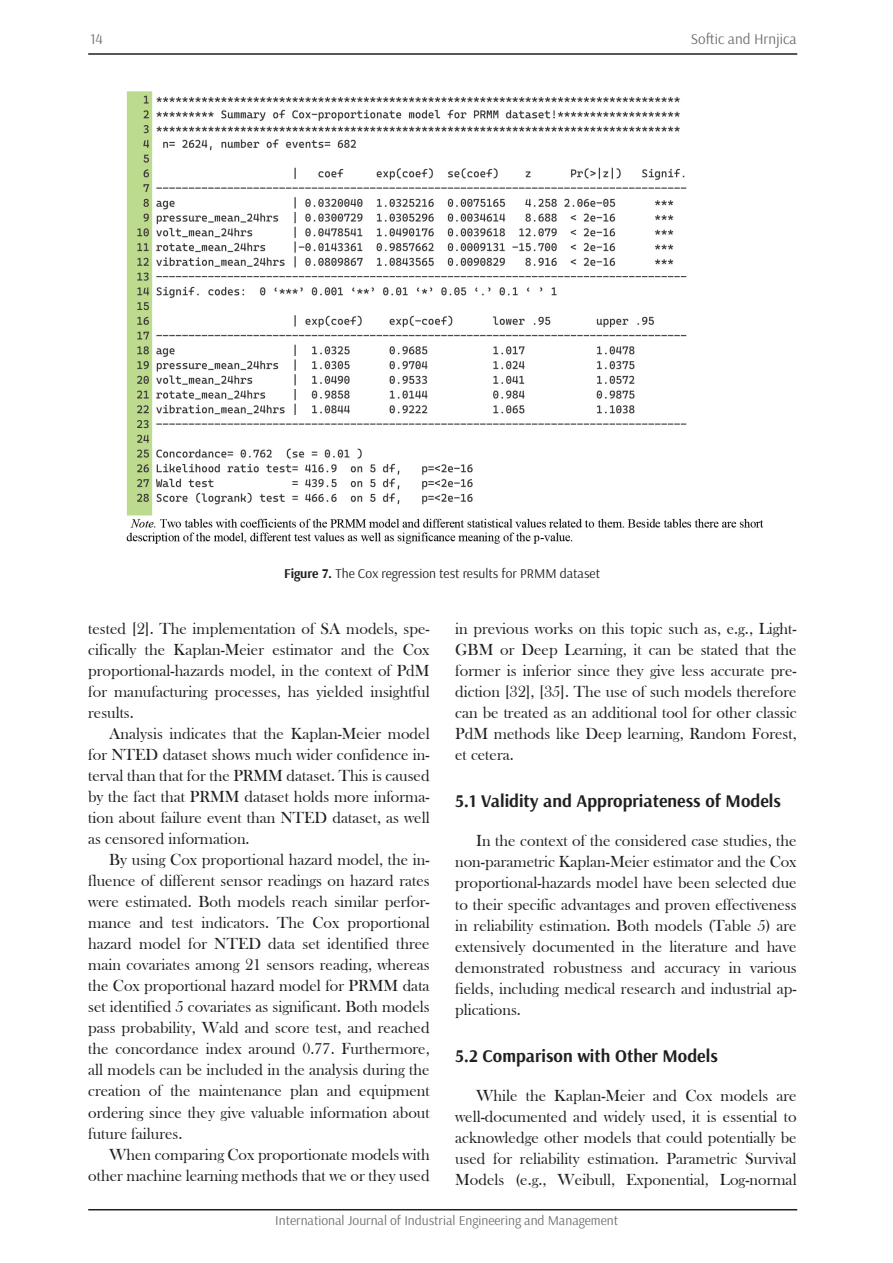
<style>
.page{position:relative;width:893px;height:1263px;background:#fff}
.page>*{position:absolute;margin:0;border:0;box-sizing:border-box;transform-origin:0 0}
.t1{font:700 18px "Arsenal";color:#231f20}
.t2{font:16.5px/21px "Bask Old Face";color:#231f20;text-align:justify}
.t3{font:15px "Arsenal";color:#6f7073}
.t4{font:13.5px "Arsenal";color:#6f7073}
.t5{font:13.5px "Arsenal";color:#231f20}
.s1{font-weight:700}
</style>
<div class="page">
<hr style="left:88px;top:53px;width:709px;height:2px;background:#231f20">
<hr style="left:88px;top:1209px;width:709px;height:1px;background:#231f20">
<img style="left:126px;top:91px;width:638px;height:453px">
<p class="t3" style="left:90px;top:30px;width:14px">14</p>
<p class="t3" style="left:691px;top:30px;width:107px">Softic and Hrnjica</p>
<p class="t5" style="left:284px;top:565px;width:317px"><span class="s1">Figure 7.</span> The Cox regression test results for PRMM dataset</p>
<p class="t2" style="left:88px;top:619px;width:343px">tested [2]. The implementation of SA models, spe&shy;cifically the Kaplan-Meier estimator and the Cox proportional-hazards model, in the context of PdM for manufacturing processes, has yielded insightful results.</p>
<p class="t2" style="left:88px;top:724px;width:343px;text-indent:21px">Analysis indicates that the Kaplan-Meier model for NTED dataset shows much wider confidence in&shy;terval than that for the PRMM dataset. This is caused by the fact that PRMM dataset holds more informa&shy;tion about failure event than NTED dataset, as well as censored information.</p>
<p class="t2" style="left:88px;top:850px;width:343px;text-indent:21px">By using Cox proportional hazard model, the in&shy;fluence of different sensor readings on hazard rates were estimated. Both models reach similar perfor&shy;mance and test indicators. The Cox proportional hazard model for NTED data set identified three main covariates among 21 sensors reading, whereas the Cox proportional hazard model for PRMM data set identified 5 covariates as significant. Both models pass probability, Wald and score test, and reached the concordance index around 0.77. Furthermore, all models can be included in the analysis during the creation of the maintenance plan and equipment ordering since they give valuable information about future failures.</p>
<p class="t2" style="left:88px;top:1144px;width:343px;text-align:right">When comparing Cox proportionate models with other machine learning methods that we or they used</p>
<p class="t2" style="left:455px;top:619px;width:343px">in previous works on this topic such as, e.g., Light-GBM or Deep Learning, it can be stated that the former is inferior since they give less accurate pre&shy;diction [32], [35]. The use of such models therefore can be treated as an additional tool for other classic PdM methods like Deep learning, Random Forest, et cetera.</p>
<p class="t1" style="left:455px;top:790px;width:327px">5.1 Validity and Appropriateness of Models</p>
<p class="t2" style="left:455px;top:831px;width:343px;text-indent:21px">In the context of the considered case studies, the non-parametric Kaplan-Meier estimator and the Cox proportional-hazards model have been selected due to their specific advantages and proven effectiveness in reliability estimation. Both models (Table 5) are extensively documented in the literature and have demonstrated robustness and accuracy in various fields, including medical research and industrial ap&shy;plications.</p>
<p class="t1" style="left:455px;top:1044px;width:264px">5.2 Comparison with Other Models</p>
<p class="t2" style="left:455px;top:1085px;width:343px;text-indent:21px">While the Kaplan-Meier and Cox models are well-documented and widely used, it is essential to acknowledge other models that could potentially be used for reliability estimation. Parametric Survival Models (e.g., Weibull, Exponential, Log-normal</p>
<p class="t4" style="left:275px;top:1212px;width:344px">International Journal of Industrial Engineering and Management</p>
</div>
